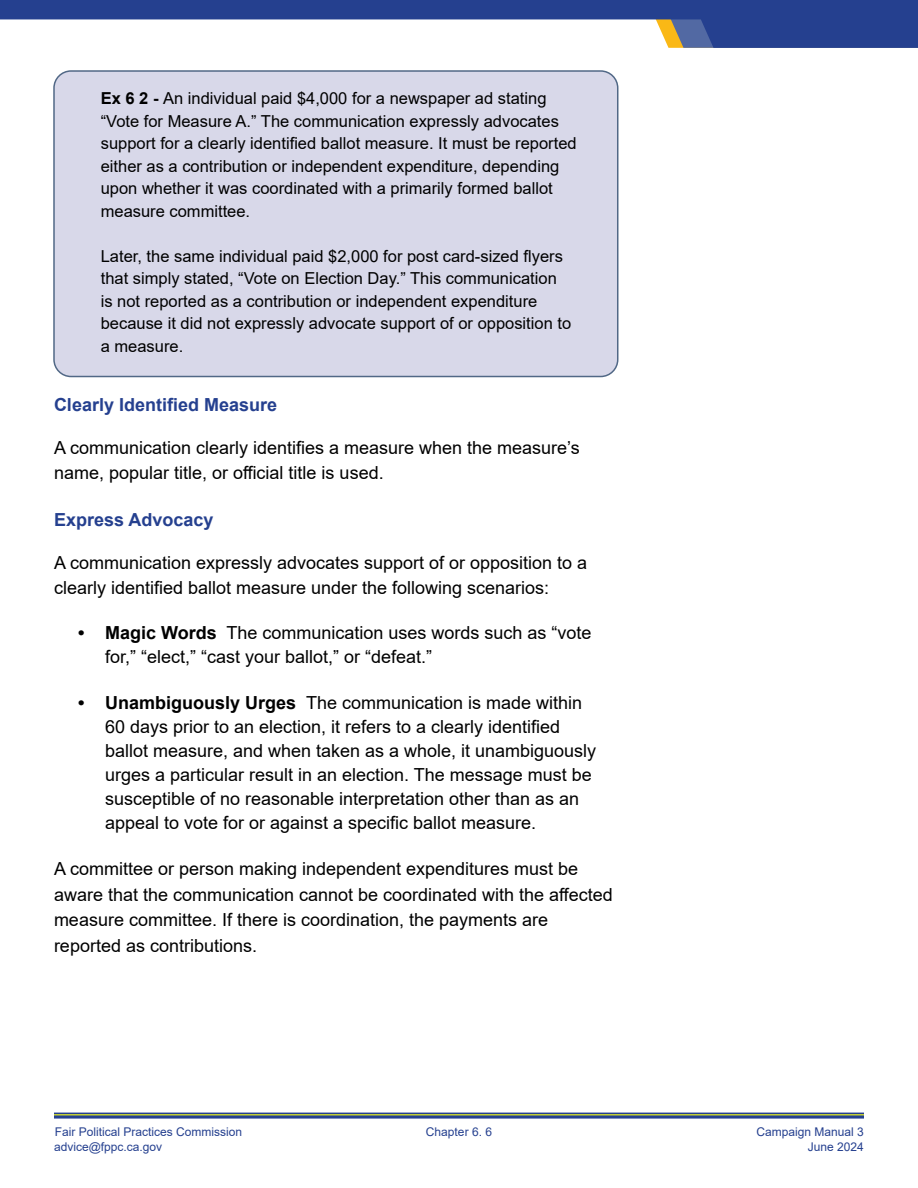
<style>
.page{position:relative;width:918px;height:1188px;background:#fff}
.page>*{position:absolute;margin:0;border:0;box-sizing:border-box;transform-origin:0 0}
.t1{font:18px/24px "Arial";color:#000}
.t2{font:700 18px "Arial";color:#25408f}
.t3{font:16.5px/22.5px "Arial";color:#000}
.t4{font:12px/15px "Arial";color:#25408f}
.s1{font-weight:700}
</style>
<div class="page">
<svg style="left:54px;top:1113px;width:810px;height:6px;fill:#25408f"></svg>
<hr style="left:54px;top:1114px;width:810px;height:1px;background:#faff16">
<svg style="left:0;top:0;width:918px;height:48px;fill:#25408f"></svg>
<div style="left:54px;top:71px;width:564px;height:306px;background:#d8d8e9;border-radius:17px"></div>
<div style="left:53px;top:70px;width:565px;height:307px;border:2px solid #516886;border-radius:17px"></div>
<p class="t3" style="left:101px;top:87px;width:477px"><span class="s1">Ex 6 2 -</span> An individual paid $4,000 for a newspaper ad stating “Vote for Measure A.” The communication expressly advocates support for a clearly identified ballot measure. It must be reported either as a contribution or independent expenditure, depending upon whether it was coordinated with a primarily formed ballot measure committee.</p>
<p class="t3" style="left:101px;top:245px;width:472px">Later, the same individual paid $2,000 for post card-sized flyers that simply stated, “Vote on Election Day.” This communication is not reported as a contribution or independent expenditure because it did not expressly advocate support of or opposition to a measure.</p>
<h3 class="t2" style="left:54px;top:392px;width:225px">Clearly Identified Measure</h3>
<p class="t1" style="left:54px;top:435px;width:527px;line-height:25.5px">A communication clearly identifies a measure when the measure’s name, popular title, or official title is used.</p>
<h3 class="t2" style="left:54px;top:507px;width:161px">Express Advocacy</h3>
<p class="t1" style="left:54px;top:549px;width:535px;line-height:25.5px">A communication expressly advocates support of or opposition to a clearly identified ballot measure under the following scenarios:</p>
<p class="t1" style="left:105px;top:621px;width:488px;text-indent:-27px"><span class="s1">• Magic Words</span> The communication uses words such as “vote for,” “elect,” “cast your ballot,” or “defeat.”</p>
<p class="t1" style="left:105px;top:690px;width:493px;text-indent:-27px"><span class="s1">• Unambiguously Urges</span> The communication is made within 60 days prior to an election, it refers to a clearly identified ballot measure, and when taken as a whole, it unambiguously urges a particular result in an election. The message must be susceptible of no reasonable interpretation other than as an appeal to vote for or against a specific ballot measure.</p>
<p class="t1" style="left:54px;top:856px;width:560px;line-height:25.5px">A committee or person making independent expenditures must be aware that the communication cannot be coordinated with the affected measure committee. If there is coordination, the payments are reported as contributions.</p>
<p class="t4" style="left:54px;top:1124px;width:190px">Fair Political Practices Commission advice@fppc.ca.gov</p>
<p class="t4" style="left:426px;top:1124px;width:68px">Chapter 6. 6</p>
<p class="t4" style="left:757px;top:1124px;width:109px;text-align:right">Campaign Manual 3<br>June 2024</p>
</div>
